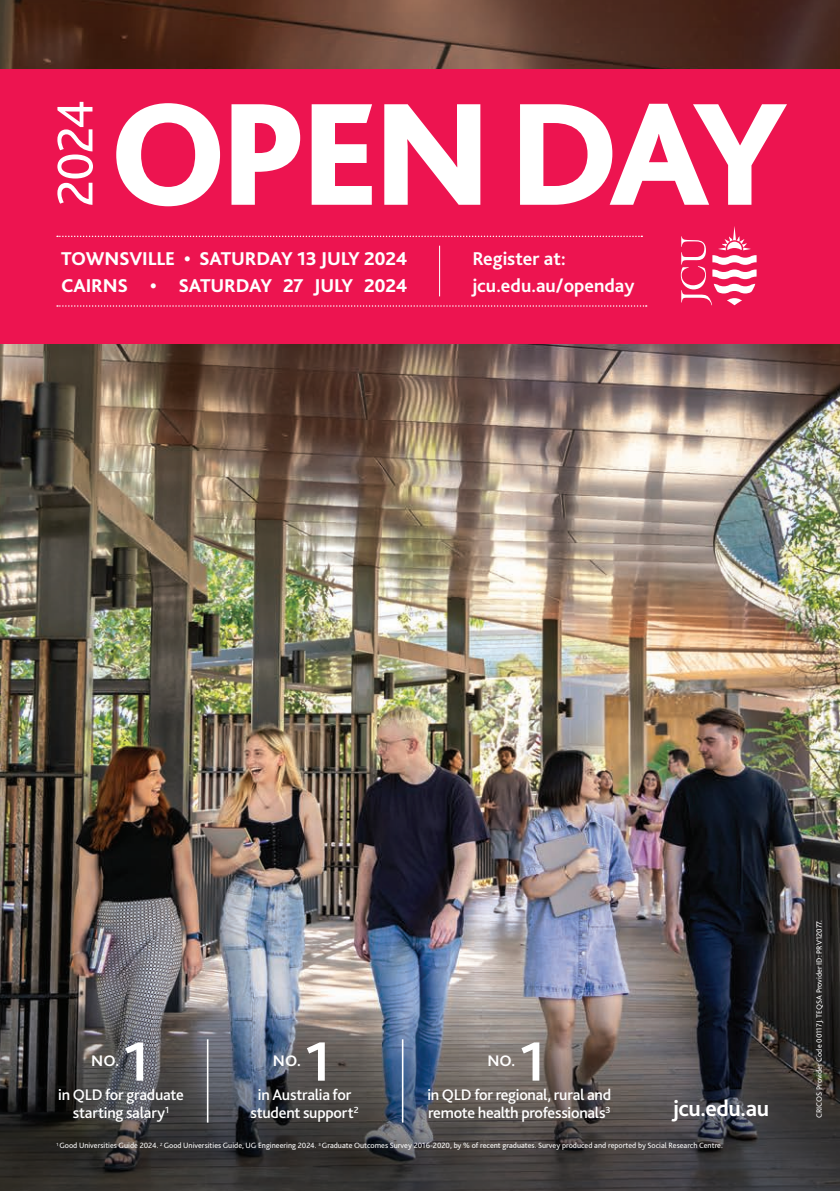
<style>
.page{position:relative;width:840px;height:1191px;background:#fff}
.page>*{position:absolute;margin:0;border:0;box-sizing:border-box;transform-origin:0 0}
.t1{font:800 152.4px "Bliss 2";letter-spacing:-.05em;color:#fff}
.t2{font:700 57.6px "Bliss 2";color:#fff}
.t3{font:52.6px "Bliss 2";color:#fff}
.t4{font:700 23.2px "Bliss 2";letter-spacing:-.02em;color:#fff}
.t5{font:800 19.4px/27.8px "Bliss 2";letter-spacing:-.01em;color:#fff}
.t6{font:700 19.4px/27.8px "Bliss 2";color:#fff}
.t7{font:500 16px/17.4px "Bliss 2";letter-spacing:-.015em;color:#fff;text-align:center}
.t8{font:700 16px "Bliss 2";color:#fff}
.t9{font:8px "Bliss 2";color:#fff}
</style>
<div class="page">
<img style="left:0;top:0;width:839px;height:994px">
<img style="left:0;top:994px;width:839px;height:197px">
<div style="left:0;top:69px;width:839px;height:275px;background:#ed1450"></div>
<svg style="left:57px;top:236px;width:585px;height:1px"></svg>
<svg style="left:57px;top:305px;width:589px;height:2px"></svg>
<svg style="left:680px;top:226px;width:76px;height:79px"></svg>
<hr style="left:439px;top:246px;width:1px;height:50px;background:#fff">
<hr style="left:401px;top:1039px;width:2px;height:83px;background:#fff">
<hr style="left:207px;top:1039px;width:1px;height:83px;background:#fff">
<h3 class="t3" style="left:42px;top:207px;width:108px;rotate:-90deg">2024</h3>
<h1 class="t1" style="left:108px;top:59px;width:679px">OPEN DAY</h1>
<h3 class="t5" style="left:61px;top:244px;width:347px">TOWNSVILLE • SATURDAY 13 JULY 2024<br>CAIRNS • SATURDAY 27 JULY 2024</h3>
<h3 class="t6" style="left:472px;top:244px;width:164px">Register at: jcu.edu.au/openday</h3>
<h2 class="t2" style="left:123px;top:1025px;width:27px">1</h2>
<h2 class="t2" style="left:305px;top:1025px;width:27px">1</h2>
<h2 class="t2" style="left:519px;top:1025px;width:27px">1</h2>
<h3 class="t8" style="left:487px;top:1050px;width:29px">NO.</h3>
<h3 class="t7" style="left:427px;top:1086px;width:185px;text-align:left">in QLD for regional, rural and remote health professionals<sup>3</sup></h3>
<h3 class="t4" style="left:672px;top:1094px;width:97px">jcu.edu.au</h3>
<p class="t9" style="left:56px;top:1140px;width:667px"><sup>1</sup> Good Universities Guide 2024. <sup>2</sup> Good Universities Guide, UG Engineering 2024. <sup>3</sup> Graduate Outcomes Survey 2016-2020, by % of recent graduates. Survey produced and reported by Social Research Centre.</p>
<h3 class="t8" style="left:91px;top:1050px;width:29px">NO.</h3>
<h3 class="t7" style="left:58px;top:1086px;width:127px">in QLD for graduate starting salary<sup>1</sup></h3>
<h3 class="t8" style="left:273px;top:1050px;width:29px">NO.</h3>
<h3 class="t7" style="left:250px;top:1086px;width:109px">in Australia for student support<sup>2</sup></h3>
<p class="t9" style="left:813px;top:1118px;width:200px;rotate:-90deg">CRICOS Provider Code 00117J. TEQSA Provider ID: PRV12077.</p>
</div>
